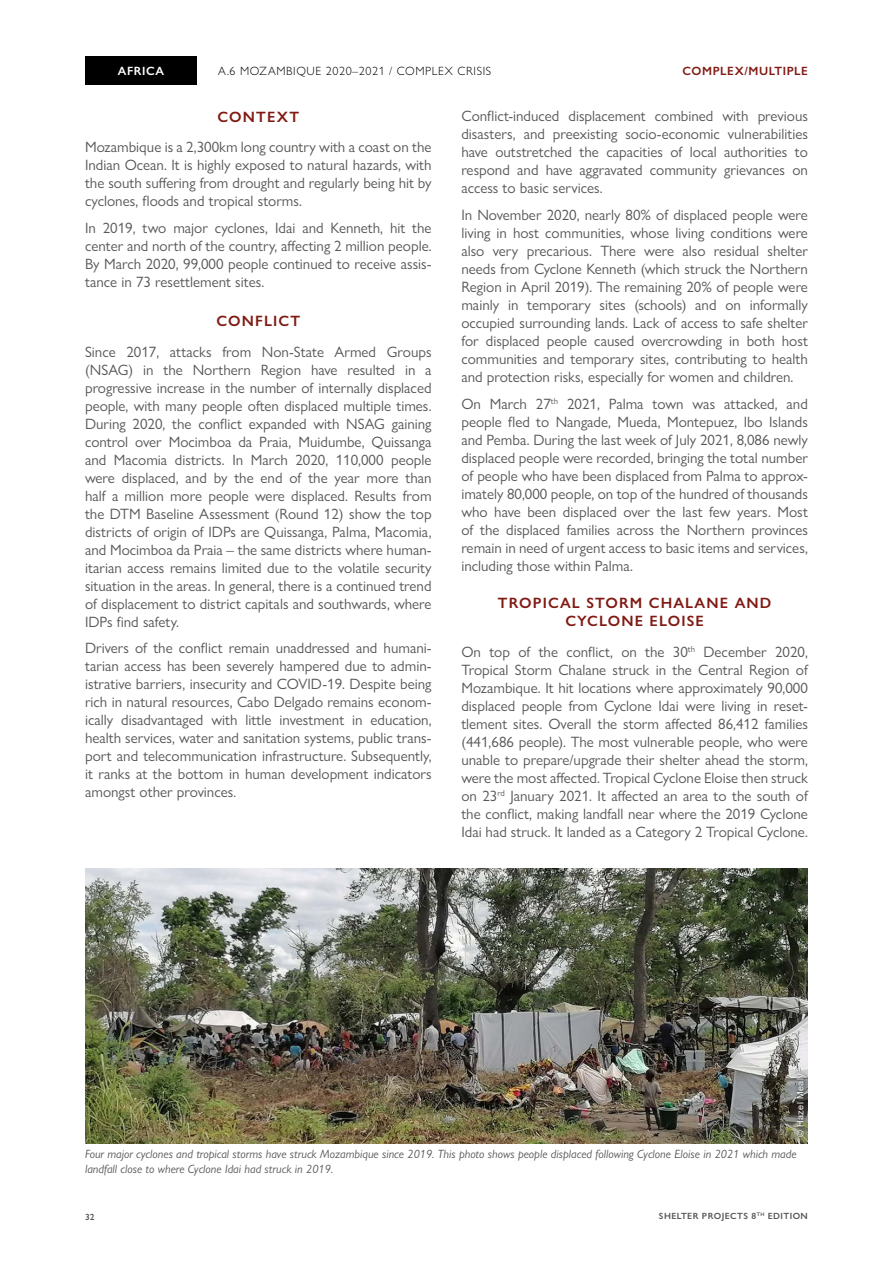
<style>
.page{position:relative;width:893px;height:1263px;background:#fff}
.page>*{position:absolute;margin:0;border:0;box-sizing:border-box;transform-origin:0 0}
.t1{font:15px/18px "Gill Sans Nova";color:#575756;text-align:justify}
.t2{font:600 15px/18px "Gill Sans Nova";letter-spacing:.075em;color:#801a13;text-align:center}
.t3{font:italic 12px/14.4px "Gill Sans Nova";color:#575756}
.t4{font:300 12px "Gill Sans Nova";letter-spacing:.05em;color:#000}
.t5{font:600 12px "Gill Sans Nova";letter-spacing:.05em;color:#801a13}
.t6{font:600 12px "Gill Sans Nova";letter-spacing:.05em;color:#fff}
.t7{font:600 9px "Gill Sans Nova";letter-spacing:.05em;color:#575756}
.t8{font:9px "Arial";letter-spacing:.05em;color:#fff}
</style>
<div class="page">
<div style="left:85px;top:57px;width:112px;height:28px;background:#000"></div>
<img style="left:85px;top:868px;width:723px;height:276px">
<div style="left:793px;top:1070px;width:16px;height:70px;background:#000;opacity:.75"></div>
<p class="t6" style="left:118px;top:64px;width:48px">AFRICA</p>
<p class="t4" style="left:218px;top:64px;width:275px">A.6 MOZAMBIQUE 2020–2021 / COMPLEX CRISIS</p>
<p class="t5" style="left:682px;top:63px;width:127px">COMPLEX/MULTIPLE</p>
<p class="t2" style="left:218px;top:107px;width:83px">CONTEXT</p>
<p class="t1" style="left:85px;top:138px;width:348px">Mozambique is a 2,300km long country with a coast on the Indian Ocean. It is highly exposed to natural hazards, with the south suffering from drought and regularly being hit by cyclones, floods and tropical storms.</p>
<p class="t1" style="left:85px;top:218px;width:348px">In 2019, two major cyclones, Idai and Kenneth, hit the center and north of the country, affecting 2 million people.<br>By March 2020, 99,000 people continued to receive assis&shy;tance in 73 resettlement sites.</p>
<p class="t2" style="left:216px;top:312px;width:85px">CONFLICT</p>
<p class="t1" style="left:85px;top:343px;width:348px">Since 2017, attacks from Non-State Armed Groups (NSAG) in the Northern Region have resulted in a progressive increase in the number of internally displaced people, with many people often displaced multiple times.<br>During 2020, the conflict expanded with NSAG gaining control over Mocimboa da Praia, Muidumbe, Quissanga and Macomia districts. In March 2020, 110,000 people were displaced, and by the end of the year more than half a million more people were displaced. Results from the DTM Baseline Assessment (Round 12) show the top districts of origin of IDPs are Quissanga, Palma, Macomia, and Mocimboa da Praia – the same districts where human&shy;itarian access remains limited due to the volatile security situation in the areas. In general, there is a continued trend of displacement to district capitals and southwards, where IDPs find safety.</p>
<p class="t1" style="left:85px;top:639px;width:348px">Drivers of the conflict remain unaddressed and humani&shy;tarian access has been severely hampered due to admin&shy;istrative barriers, insecurity and COVID-19. Despite being rich in natural resources, Cabo Delgado remains econom&shy;ically disadvantaged with little investment in education, health services, water and sanitation systems, public trans&shy;port and telecommunication infrastructure. Subsequently, it ranks at the bottom in human development indicators amongst other provinces.</p>
<p class="t1" style="left:461px;top:107px;width:348px">Conflict-induced displacement combined with previous disasters, and preexisting socio-economic vulnerabilities have outstretched the capacities of local authorities to respond and have aggravated community grievances on access to basic services.</p>
<p class="t1" style="left:461px;top:206px;width:348px">In November 2020, nearly 80% of displaced people were living in host communities, whose living conditions were also very precarious. There were also residual shelter needs from Cyclone Kenneth (which struck the Northern Region in April 2019). The remaining 20% of people were mainly in temporary sites (schools) and on informally occupied surrounding lands. Lack of access to safe shelter for displaced people caused overcrowding in both host communities and temporary sites, contributing to health and protection risks, especially for women and children.</p>
<p class="t1" style="left:461px;top:394px;width:348px">On March 27<sup>th</sup> 2021, Palma town was attacked, and people fled to Nangade, Mueda, Montepuez, Ibo Islands and Pemba. During the last week of July 2021, 8,086 newly displaced people were recorded, bringing the total number of people who have been displaced from Palma to approx&shy;imately 80,000 people, on top of the hundred of thousands who have been displaced over the last few years. Most of the displaced families across the Northern provinces remain in need of urgent access to basic items and services, including those within Palma.</p>
<p class="t2" style="left:498px;top:594px;width:275px">TROPICAL STORM CHALANE AND<br>CYCLONE ELOISE</p>
<p class="t1" style="left:461px;top:643px;width:348px">On top of the conflict, on the 30<sup>th</sup> December 2020, Tropical Storm Chalane struck in the Central Region of Mozambique. It hit locations where approximately 90,000 displaced people from Cyclone Idai were living in reset&shy;tlement sites. Overall the storm affected 86,412 families (441,686 people). The most vulnerable people, who were unable to prepare/upgrade their shelter ahead the storm, were the most affected. Tropical Cyclone Eloise then struck on 23<sup>rd</sup> January 2021. It affected an area to the south of the conflict, making landfall near where the 2019 Cyclone Idai had struck. It landed as a Category 2 Tropical Cyclone.</p>
<p class="t8" style="left:794px;top:1137px;width:66px;rotate:-90deg">© Hazel Mealy</p>
<p class="t3" style="left:85px;top:1147px;width:713px">Four major cyclones and tropical storms have struck Mozambique since 2019. This photo shows people displaced following Cyclone Eloise in 2021 which made landfall close to where Cyclone Idai had struck in 2019.</p>
<p class="t7" style="left:85px;top:1211px;width:11px">32</p>
<p class="t7" style="left:659px;top:1211px;width:150px">SHELTER PROJECTS 8<sup>TH</sup> EDITION</p>
</div>
